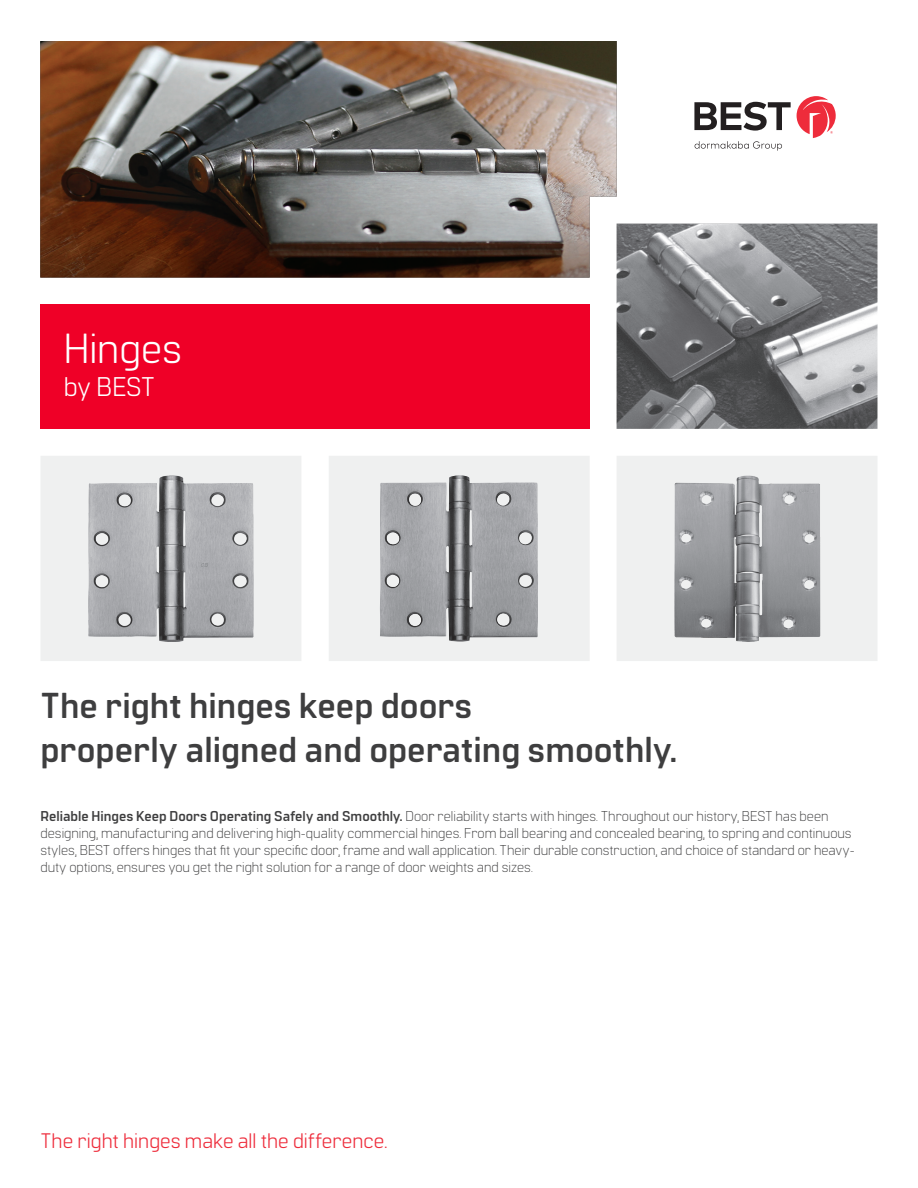
<style>
.page{position:relative;width:918px;height:1188px;background:#fff}
.page>*{position:absolute;margin:0;border:0;box-sizing:border-box;transform-origin:0 0}
.t1{font:42px "Manifold CF";color:#fff}
.t2{font:700 36px/43.2px "Manifold CF";color:#3e3e3f}
.t3{font:27px "Manifold CF";letter-spacing:-.015em;color:#fff}
.Front_tagline{font:21px "Manifold CF";color:#ee2c3b}
.Body{font:300 14.25px/17.1px "Manifold CF";color:#3e3e3f}
.s1{font-weight:700}
</style>
<div class="page">
<svg style="left:694px;top:102px;width:97px;height:29px"></svg>
<svg style="left:797px;top:96px;width:39px;height:42px"></svg>
<svg style="left:695px;top:141px;width:87px;height:10px"></svg>
<div style="left:617px;top:456px;width:260px;height:205px;background:#eff0f0"></div>
<img style="left:617px;top:224px;width:261px;height:205px">
<img style="left:40px;top:41px;width:577px;height:237px">
<div style="left:40px;top:305px;width:550px;height:124px;background:#ef0027"></div>
<div style="left:41px;top:456px;width:260px;height:205px;background:#eff0f0"></div>
<div style="left:329px;top:456px;width:261px;height:205px;background:#eff0f0"></div>
<img style="left:380px;top:475px;width:158px;height:167px">
<img style="left:89px;top:475px;width:164px;height:167px">
<img style="left:674px;top:475px;width:146px;height:167px">
<p class="t1" style="left:64px;top:324px;width:120px">Hinges</p>
<p class="t3" style="left:64px;top:371px;width:93px">by BEST</p>
<p class="t2" style="left:40px;top:686px;width:638px">The right hinges keep doors<br>properly aligned and operating smoothly.</p>
<p class="Body" style="left:40px;top:807px;width:816px"><span class="s1">Reliable Hinges Keep Doors Operating Safely and Smoothly.</span> Door reliability starts with hinges. Throughout our history, BEST has been designing, manufacturing and delivering high-quality commercial hinges. From ball bearing and concealed bearing, to spring and continuous styles, BEST offers hinges that fit your specific door, frame and wall application. Their durable construction, and choice of standard or heavy&shy;duty options, ensures you get the right solution for a range of door weights and sizes.</p>
<p class="Front_tagline" style="left:40px;top:1128px;width:348px">The right hinges make all the difference.</p>
</div>
